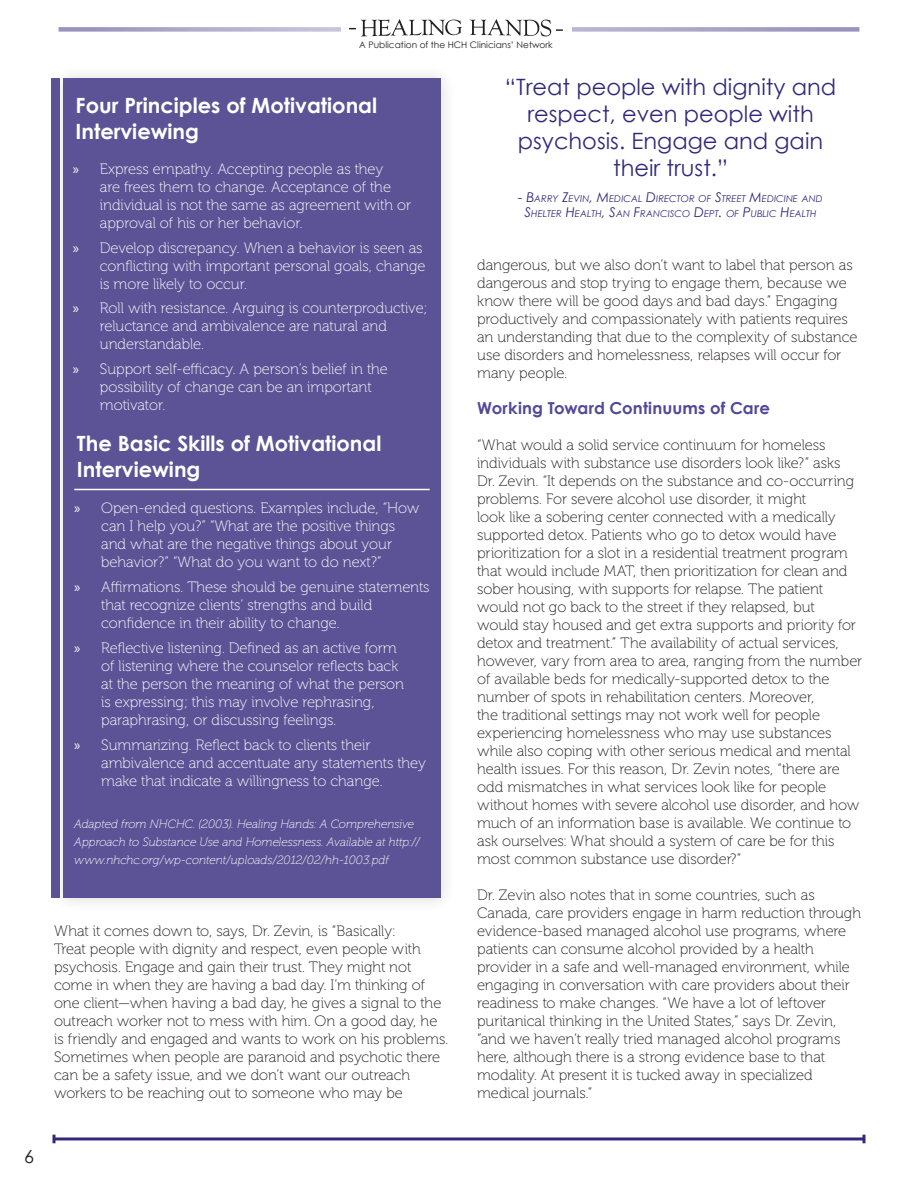
<style>
.page{position:relative;width:918px;height:1188px;background:#fff}
.page>*{position:absolute;margin:0;border:0;box-sizing:border-box;transform-origin:0 0}
.Pull_Quote{font:22.5px/27px "Century Gothic";color:#33297b;text-align:center}
.Subhead{font:700 21px/25.5px "Century Gothic";color:#fff}
.t1{font:18px "Century Gothic";color:#231f20}
.Main_Paragraph{font:700 16.5px "Century Gothic";letter-spacing:.005em;color:#524899}
.Main_Paragraph-2{font:15px/18px "Museo Cyrl 100";color:#231f20}
.t2{font:15px/18px "Museo Cyrl 100";color:#fff}
.Bulleted_list_3{font:italic 12px/18px "Museo Cyrl 100";color:#fff}
.t3{font:italic 9.45px/15px "Century Gothic";color:#33297b;text-align:center}
.t4{font:9px "Century Gothic";color:#231f20}
.s1{font-family:"Myriad Pro"}
.s2{font-size:13.5px}
</style>
<div class="page">
<hr style="left:54px;top:1137px;width:810px;height:3px;background:#33297b">
<svg style="left:52px;top:1135px;width:4px;height:8px"></svg>
<svg style="left:862px;top:1135px;width:4px;height:8px"></svg>
<svg style="left:59px;top:27px;width:800px;height:5px;background:#b4b0cd"></svg>
<div style="left:341px;top:8px;width:231px;height:48px;background:#fff"></div>
<svg style="left:349px;top:19px;width:214px;height:18px"></svg>
<div style="left:49px;top:64px;width:408px;height:850px;background:#f8f8f8"></div>
<div style="left:63px;top:78px;width:378px;height:820px;background:#5b5395"></div>
<div style="left:51px;top:78px;width:9px;height:820px;background:#5b5394"></div>
<hr style="left:74px;top:489px;width:356px;height:1px;background:#fff">
<p class="t1" style="left:24px;top:1144px;width:11px">6</p>
<p class="t4" style="left:359px;top:38px;width:195px">A Publication of the HCH Clinicians’ Network</p>
<p class="Subhead" style="left:76px;top:92px;width:303px">Four Principles of Motivational<br>Interviewing</p>
<p class="t2" style="left:100px;top:160px;width:313px;text-indent:-27px"><span class="s1">»</span> Express empathy. Accepting people as they<br>are frees them to change. Acceptance of the individual is not the same as agreement with or approval of his or her behavior.</p>
<p class="t2" style="left:100px;top:239px;width:327px;text-indent:-27px"><span class="s1">»</span> Develop discrepancy. When a behavior is seen as conflicting with important personal goals, change is more likely to occur.</p>
<p class="t2" style="left:100px;top:300px;width:329px;text-indent:-27px"><span class="s1">»</span> Roll with resistance. Arguing is counterproductive; reluctance and ambivalence are natural and understandable.</p>
<p class="t2" style="left:100px;top:360px;width:289px;text-indent:-27px"><span class="s1">»</span> Support self-efficacy. A person’s belief in the possibility of change can be an important motivator.</p>
<p class="Subhead" style="left:77px;top:430px;width:306px">The Basic Skills of Motivational<br>Interviewing</p>
<p class="t2" style="left:101px;top:500px;width:320px;text-indent:-27px"><span class="s1">»</span> Open-ended questions. Examples include, “How can I help you?” “What are the positive things and what are the negative things about your behavior?” “What do you want to do next?”</p>
<p class="t2" style="left:101px;top:578px;width:330px;text-indent:-27px"><span class="s1">»</span> Affirmations. These should be genuine statements that recognize clients’ strengths and build confidence in their ability to change.</p>
<p class="t2" style="left:101px;top:639px;width:304px;text-indent:-27px"><span class="s1">»</span> Reflective listening. Defined as an active form of listening where the counselor reflects back at the person the meaning of what the person is expressing; this may involve rephrasing, paraphrasing, or discussing feelings.</p>
<p class="t2" style="left:101px;top:736px;width:326px;text-indent:-27px"><span class="s1">»</span> Summarizing. Reflect back to clients their ambivalence and accentuate any statements they make that indicate a willingness to change.</p>
<p class="Bulleted_list_3" style="left:74px;top:815px;width:348px">Adapted from NHCHC. (2003). Healing Hands: A Comprehensive<br>Approach to Substance Use and Homelessness. Available at http:// www.nhchc.org/wp-content/uploads/2012/02/hh-1003.pdf</p>
<p class="Main_Paragraph-2" style="left:54px;top:922px;width:396px">What it comes down to, says, Dr. Zevin, is “Basically:<br>Treat people with dignity and respect, even people with psychosis. Engage and gain their trust. They might not come in when they are having a bad day. I’m thinking of one client—when having a bad day, he gives a signal to the outreach worker not to mess with him. On a good day, he is friendly and engaged and wants to work on his problems.<br>Sometimes when people are paranoid and psychotic there can be a safety issue, and we don’t want our outreach workers to be reaching out to someone who may be</p>
<p class="Pull_Quote" style="left:505px;top:73px;width:333px">“Treat people with dignity and respect, even people with psychosis. Engage and gain their trust.”</p>
<p class="t3" style="left:518px;top:191px;width:305px"><span class="s2">- B</span>ARRY <span class="s2">Z</span>EVIN<span class="s2">, M</span> EDICAL <span class="s2">D</span>IRECTOR OF <span class="s2">S</span>TREET <span class="s2">M</span> EDICINE AND<br><span class="s2">S</span>HELTER <span class="s2">H</span>EALTH<span class="s2">, S</span>AN <span class="s2">F</span>RANCISCO <span class="s2">D</span>EPT<span class="s2">.</span> OF <span class="s2">P</span>UBLIC <span class="s2">H</span>EALTH</p>
<p class="Main_Paragraph-2" style="left:477px;top:256px;width:382px">dangerous, but we also don’t want to label that person as dangerous and stop trying to engage them, because we know there will be good days and bad days.” Engaging productively and compassionately with patients requires an understanding that due to the complexity of substance use disorders and homelessness, relapses will occur for many people.</p>
<p class="Main_Paragraph" style="left:477px;top:395px;width:294px">Working Toward Continuums of Care</p>
<p class="Main_Paragraph-2" style="left:477px;top:436px;width:387px">“What would a solid service continuum for homeless individuals with substance use disorders look like?” asks<br>Dr. Zevin. “It depends on the substance and co-occurring problems. For severe alcohol use disorder, it might<br>look like a sobering center connected with a medically supported detox. Patients who go to detox would have prioritization for a slot in a residential treatment program that would include MAT, then prioritization for clean and sober housing, with supports for relapse. The patient would not go back to the street if they relapsed, but<br>would stay housed and get extra supports and priority for detox and treatment.” The availability of actual services, however, vary from area to area, ranging from the number of available beds for medically-supported detox to the number of spots in rehabilitation centers. Moreover,<br>the traditional settings may not work well for people experiencing homelessness who may use substances while also coping with other serious medical and mental health issues. For this reason, Dr. Zevin notes, “there are odd mismatches in what services look like for people without homes with severe alcohol use disorder, and how much of an information base is available. We continue to ask ourselves: What should a system of care be for this most common substance use disorder?”</p>
<p class="Main_Paragraph-2" style="left:477px;top:886px;width:385px">Dr. Zevin also notes that in some countries, such as Canada, care providers engage in harm reduction through evidence-based managed alcohol use programs, where patients can consume alcohol provided by a health provider in a safe and well-managed environment, while engaging in conversation with care providers about their readiness to make changes. “We have a lot of leftover puritanical thinking in the United States,” says Dr. Zevin, “and we haven’t really tried managed alcohol programs here, although there is a strong evidence base to that modality. At present it is tucked away in specialized medical journals.”</p>
</div>
